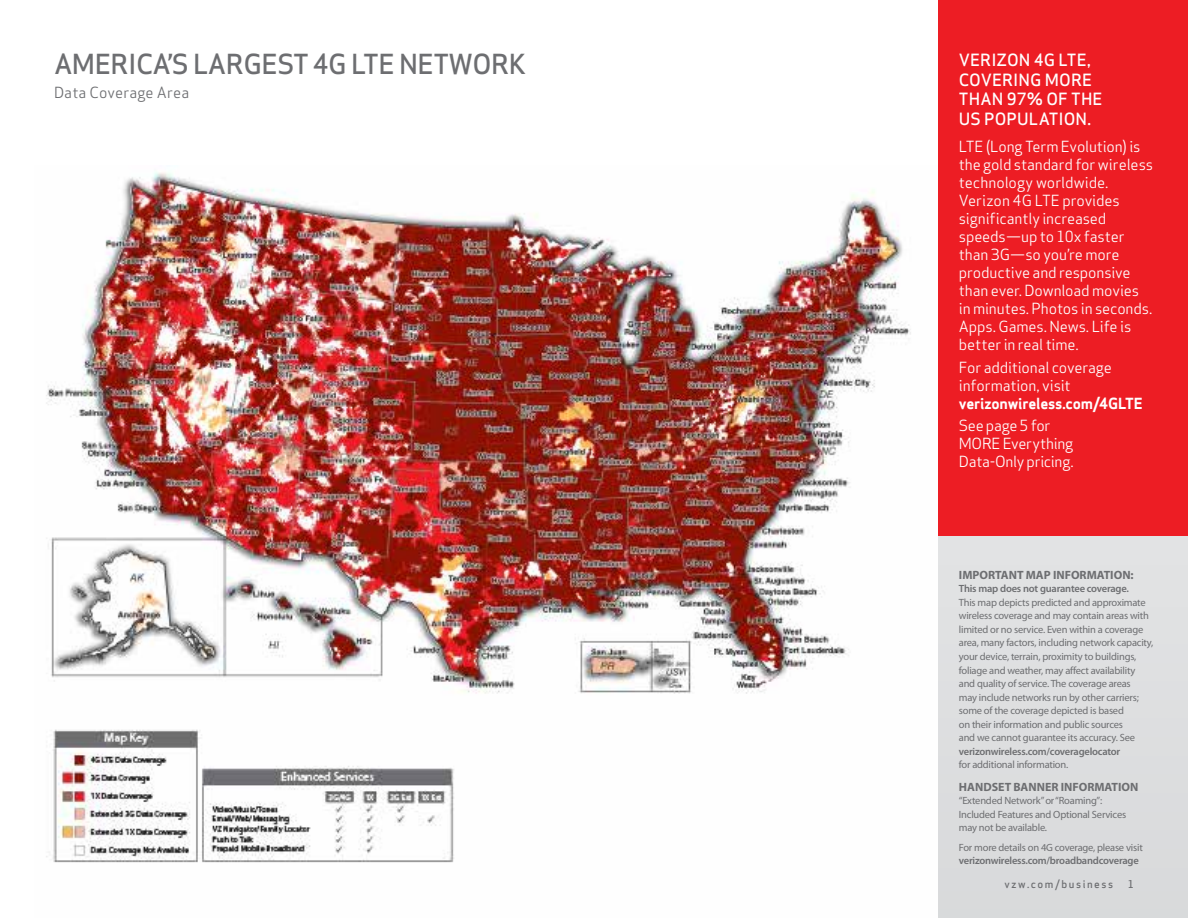
<style>
.page{position:relative;width:1188px;height:918px;background:#fff}
.page>*{position:absolute;margin:0;border:0;box-sizing:border-box;transform-origin:0 0}
.t1{font:500 27px "Apex Sans";letter-spacing:-.02em;color:#6d6e71}
.t2{font:500 16.5px/19.5px "Verizon Apex";letter-spacing:.005em;color:#fff}
.t3{font:15px/18px "Verizon Apex";letter-spacing:-.01em;color:#fff}
.t4{font:700 15px "Verizon Apex";letter-spacing:-.015em;color:#fff}
.t5{font:15px "Verizon Apex";letter-spacing:.005em;color:#6d6e71}
.t6{font:700 12px "Myriad Pro";color:#6d6e71}
.t7{font:10.5px/13.5px "Myriad Pro";letter-spacing:-.02em;color:#6d6e71}
.t8{font:600 10.5px "Myriad Pro";letter-spacing:-.02em;color:#6d6e71}
.t9{font:500 10.5px "Apex Sans";letter-spacing:.155em;color:#6d6e71}
</style>
<div class="page">
<div style="left:939px;top:466px;width:249px;height:452px;background:#dddee0"></div>
<div style="left:939px;top:0;width:249px;height:536px;background:#ed1d24"></div>
<img style="left:46px;top:172px;width:865px;height:691px">
<h1 class="t1" style="left:54px;top:41px;width:474px">AMERICA’S LARGEST 4G LTE NETWORK</h1>
<h3 class="t5" style="left:54px;top:80px;width:137px">Data Coverage Area</h3>
<h2 class="t2" style="left:959px;top:48px;width:145px">VERIZON 4G LTE,<br>COVERING MORE<br>THAN 97% OF THE<br>US POPULATION.</h2>
<p class="t3" style="left:959px;top:136px;width:196px">LTE (Long Term Evolution) is the gold standard for wireless technology worldwide.<br>Verizon 4G LTE provides significantly increased speeds — up to 10x faster than 3G — so you’re more productive and responsive than ever. Download movies in minutes. Photos in seconds.<br>Apps. Games. News. Life is better in real time.</p>
<h3 class="t3" style="left:959px;top:357px;width:154px">For additional coverage information, visit</h3>
<h3 class="t4" style="left:959px;top:393px;width:185px">verizonwireless.com/4GLTE</h3>
<h3 class="t3" style="left:959px;top:415px;width:116px">See page 5 for<br>MORE Everything<br>Data-Only pricing.</h3>
<p class="t6" style="left:959px;top:567px;width:176px">IMPORTANT MAP INFORMATION:</p>
<p class="t8" style="left:959px;top:582px;width:172px">This map does not guarantee coverage.</p>
<p class="t7" style="left:959px;top:596px;width:196px">This map depicts predicted and approximate wireless coverage and may contain areas with limited or no service. Even within a coverage area, many factors, including network capacity, your device, terrain, proximity to buildings, foliage and weather, may affect availability and quality of service. The coverage areas<br>may include networks run by other carriers; some of the coverage depicted is based<br>on their information and public sources<br>and we cannot guarantee its accuracy. See</p>
<p class="t8" style="left:959px;top:744px;width:163px">verizonwireless.com/coveragelocator</p>
<p class="t7" style="left:959px;top:758px;width:111px">for additional information.</p>
<p class="t6" style="left:959px;top:779px;width:181px">HANDSET BANNER INFORMATION</p>
<p class="t7" style="left:959px;top:794px;width:169px">“Extended Network” or “Roaming”:<br>Included Features and Optional Services may not be available.</p>
<p class="t7" style="left:959px;top:840px;width:185px">For more details on 4G coverage, please visit</p>
<p class="t8" style="left:959px;top:854px;width:181px">verizonwireless.com/broadbandcoverage</p>
<p class="t9" style="left:1004px;top:875px;width:110px">VZW.COM/BUSINESS</p>
<p class="t9" style="left:1128px;top:875px;width:8px">1</p>
</div>
